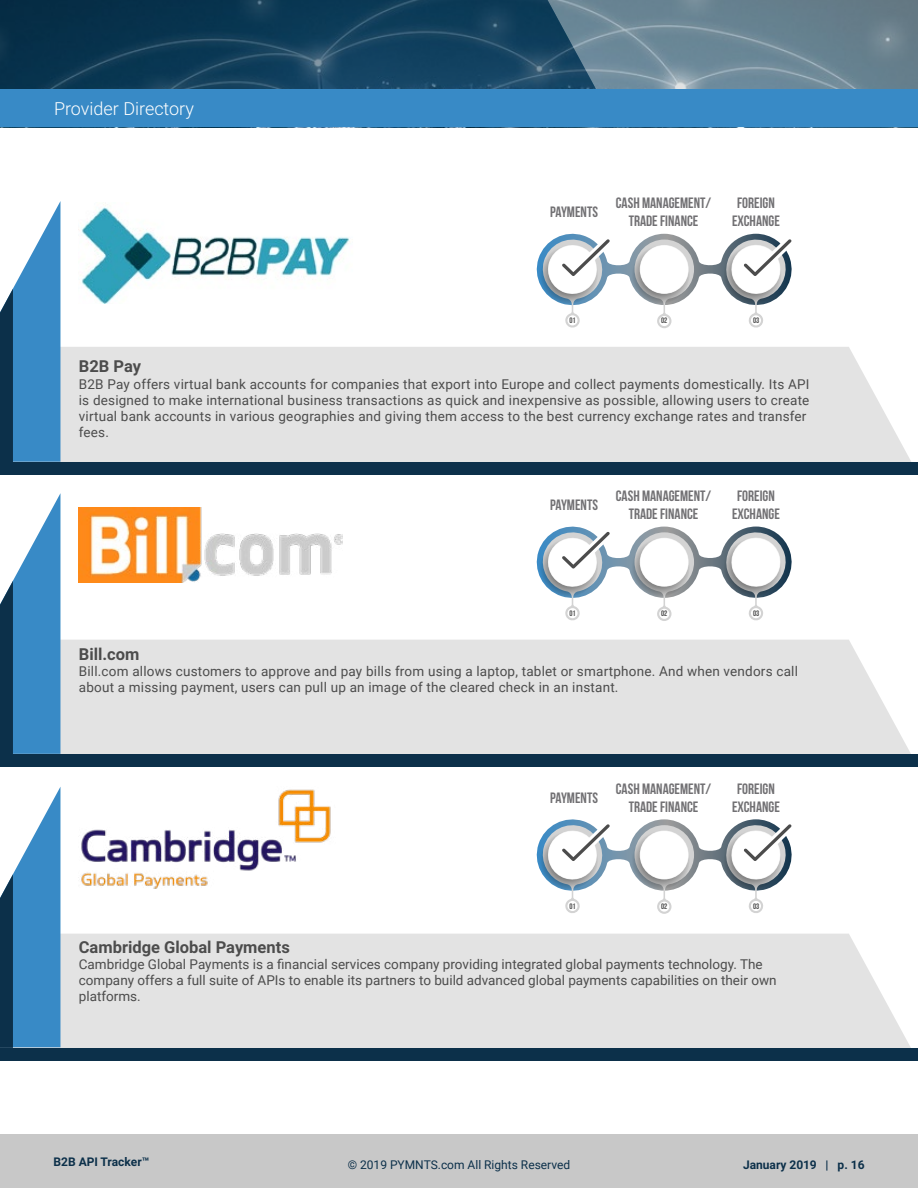
<style>
.page{position:relative;width:918px;height:1188px;background:#fff}
.page>*{position:absolute;margin:0;border:0;box-sizing:border-box;transform-origin:0 0}
.t1{font:300 18px "Roboto";color:#fff}
.Directory_body_headi{font:700 16.5px "Roboto";color:#4c4c4c}
.t2{font:700 15px/18px "Bebas Neue";color:#717073;text-align:center}
.directory_body{font:13.5px/16.2px "Roboto";letter-spacing:.015em;color:#4c4c4c}
.t3{font:12px "Roboto";color:#0c304a}
.t4{font:700 12px "Roboto";color:#0c304a}
.t5{font:700 7.95px "Bebas Neue";color:#4c4c4c}
</style>
<div class="page">
<svg style="left:617px;top:0;width:301px;height:90px;background:#6c8695"></svg>
<svg style="left:0;top:0;width:617px;height:90px;background:#18435f"></svg>
<div style="left:60px;top:347px;width:851px;height:115px;background:#e3e3e3"></div>
<div style="left:60px;top:640px;width:851px;height:114px;background:#e3e3e3"></div>
<div style="left:60px;top:934px;width:851px;height:114px;background:#e3e3e3"></div>
<div style="left:0;top:90px;width:918px;height:37px;background:#388ac6"></div>
<div style="left:0;top:1134px;width:918px;height:54px;background:#c8c8c8"></div>
<div style="left:0;top:462px;width:918px;height:13px;background:#0c304a"></div>
<div style="left:0;top:754px;width:918px;height:13px;background:#0c304a"></div>
<div style="left:0;top:1048px;width:918px;height:13px;background:#0c304a"></div>
<svg style="left:0;top:494px;width:60px;height:260px"></svg>
<svg style="left:0;top:202px;width:60px;height:260px"></svg>
<svg style="left:0;top:787px;width:60px;height:261px"></svg>
<img style="left:81px;top:204px;width:268px;height:100px">
<svg style="left:536px;top:233px;width:256px;height:95px"></svg>
<img style="left:79px;top:508px;width:264px;height:74px">
<svg style="left:536px;top:526px;width:256px;height:95px"></svg>
<img style="left:81px;top:789px;width:250px;height:100px">
<svg style="left:536px;top:819px;width:256px;height:95px"></svg>
<h1 class="t1" style="left:54px;top:96px;width:142px">Provider Directory</h1>
<p class="t2" style="left:550px;top:203px;width:49px">PAYMENTS</p>
<p class="t2" style="left:616px;top:194px;width:97px">CASH MANAGEMENT/<br>TRADE FINANCE</p>
<p class="t2" style="left:732px;top:194px;width:49px">FOREIGN<br>EXCHANGE</p>
<p class="t5" style="left:569px;top:316px;width:8px">01</p>
<p class="t5" style="left:661px;top:316px;width:8px">02</p>
<p class="t5" style="left:753px;top:316px;width:8px">03</p>
<p class="Directory_body_headi" style="left:79px;top:355px;width:64px">B2B Pay</p>
<p class="directory_body" style="left:79px;top:375px;width:732px">B2B Pay offers virtual bank accounts for companies that export into Europe and collect payments domestically. Its API is designed to make international business transactions as quick and inexpensive as possible, allowing users to create virtual bank accounts in various geographies and giving them access to the best currency exchange rates and transfer fees.</p>
<p class="t2" style="left:550px;top:496px;width:49px">PAYMENTS</p>
<p class="t2" style="left:616px;top:487px;width:97px">CASH MANAGEMENT/<br>TRADE FINANCE</p>
<p class="t2" style="left:732px;top:487px;width:49px">FOREIGN<br>EXCHANGE</p>
<p class="t5" style="left:569px;top:609px;width:8px">01</p>
<p class="t5" style="left:661px;top:609px;width:8px">02</p>
<p class="t5" style="left:753px;top:609px;width:8px">03</p>
<p class="Directory_body_headi" style="left:79px;top:643px;width:62px">Bill.com</p>
<p class="directory_body" style="left:79px;top:663px;width:721px">Bill.com allows customers to approve and pay bills from using a laptop, tablet or smartphone. And when vendors call about a missing payment, users can pull up an image of the cleared check in an instant.</p>
<p class="t2" style="left:550px;top:789px;width:49px">PAYMENTS</p>
<p class="t2" style="left:616px;top:780px;width:97px">CASH MANAGEMENT/<br>TRADE FINANCE</p>
<p class="t2" style="left:732px;top:780px;width:49px">FOREIGN<br>EXCHANGE</p>
<p class="t5" style="left:569px;top:902px;width:8px">01</p>
<p class="t5" style="left:661px;top:902px;width:8px">02</p>
<p class="t5" style="left:753px;top:902px;width:8px">03</p>
<p class="Directory_body_headi" style="left:79px;top:935px;width:212px">Cambridge Global Payments</p>
<p class="directory_body" style="left:79px;top:955px;width:699px">Cambridge Global Payments is a financial services company providing integrated global payments technology. The company offers a full suite of APIs to enable its partners to build advanced global payments capabilities on their own platforms.</p>
<p class="t4" style="left:53px;top:1153px;width:97px">B2B API Tracker™</p>
<p class="t3" style="left:348px;top:1157px;width:224px">© 2019 PYMNTS.com All Rights Reserved</p>
<p class="t4" style="left:743px;top:1157px;width:123px">January 2019 | p. 16</p>
</div>
